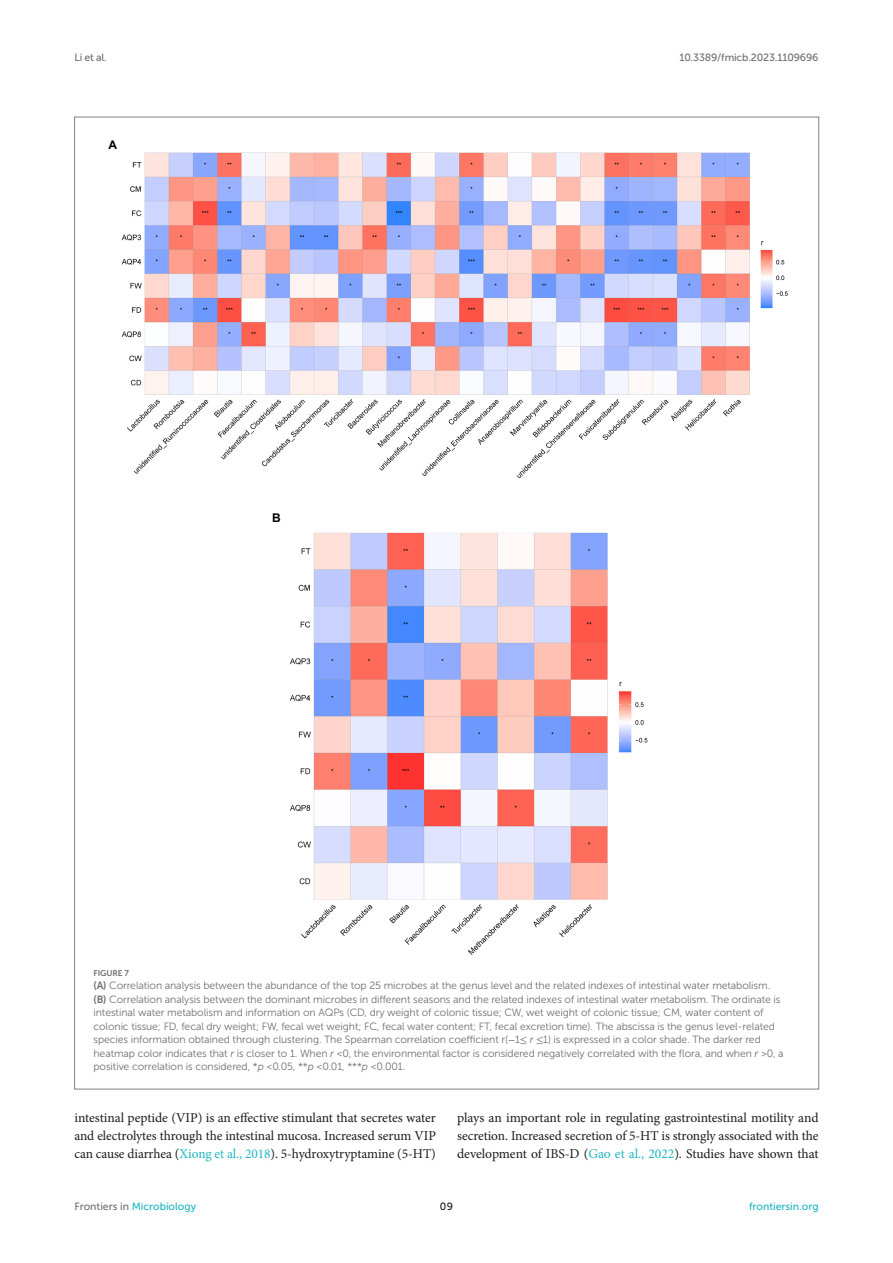
<style>
.page{position:relative;width:893px;height:1263px;background:#fff}
.page>*{position:absolute;margin:0;border:0;box-sizing:border-box;transform-origin:0 0}
.TEXT{font:13.5px/18px "Minion Pro";letter-spacing:-.005em;color:#1b1c1b;text-align:justify}
.t1{font:700 12px "Arial";color:#000}
.FIG_LEG{font:10.5px/13.5px "Museo Sans 300";letter-spacing:-.01em;color:#706f70}
.t2{font:10.5px "Museo Sans 500";color:#1db5c3}
.t3{font:10.5px "Museo Sans 500";letter-spacing:-.015em;color:#706f70}
.t4{font:10.5px "Museo Sans 500";color:#1b1c1b}
.FIG_HD{font:8.25px "Museo Sans 700";letter-spacing:-.01em;color:#706f70}
.s1{font-family:"Museo Sans 700"}
.s2{font-family:"STIX General"}
.s3{font-style:italic}
.s4{color:#1db5c3}
.s5{color:#706f70}
</style>
<div class="page">
<img style="left:121px;top:152px;width:667px;height:803px">
<p class="t3" style="left:74px;top:51px;width:34px">Li et al.</p>
<p class="t3" style="left:679px;top:51px;width:141px">10.3389/fmicb.2023.1109696</p>
<p class="t1" style="left:108px;top:136px;width:10px">A</p>
<p class="t1" style="left:272px;top:510px;width:10px">B</p>
<p class="FIG_HD" style="left:94px;top:968px;width:37px">FIGURE 7</p>
<p class="FIG_LEG" style="left:94px;top:979px;width:692px"><span class="s1">(A)</span> Correlation analysis between the abundance of the top 25 microbes at the genus level and the related indexes of intestinal water metabolism. <span class="s1">(B)</span> Correlation analysis between the dominant microbes in different seasons and the related indexes of intestinal water metabolism. The ordinate is intestinal water metabolism and information on AQPs (CD, dry weight of colonic tissue; CW, wet weight of colonic tissue; CM, water content of colonic tissue; FD, fecal dry weight; FW, fecal wet weight; FC, fecal water content; FT, fecal excretion time). The abscissa is the genus level-related species information obtained through clustering. The Spearman correlation coefficient r(<span class="s2">−</span>1 <span class="s2">≤</span> <span class="s3">r</span> <span class="s2">≤</span> 1) is expressed in a color shade. The darker red heatmap color indicates that <span class="s3">r</span> is closer to 1. When <span class="s3">r</span> &lt; 0, the environmental factor is considered negatively correlated with the flora, and when <span class="s3">r</span> &gt; 0, a positive correlation is considered, *<span class="s3">p</span> &lt; 0.05, **<span class="s3">p</span> &lt; 0.01, ***<span class="s3">p</span> &lt; 0.001.</p>
<p class="TEXT" style="left:74px;top:1109px;width:363px">intestinal peptide (VIP) is an effective stimulant that secretes water and electrolytes through the intestinal mucosa. Increased serum VIP can cause diarrhea (<span class="s4">Xiong et al., 2018</span>). 5-hydroxytryptamine (5-HT)</p>
<p class="TEXT" style="left:457px;top:1109px;width:363px">plays an important role in regulating gastrointestinal motility and secretion. Increased secretion of 5-HT is strongly associated with the development of IBS-D (<span class="s4">Gao et al., 2022</span>). Studies have shown that</p>
<p class="t2" style="left:74px;top:1200px;width:123px"><span class="s5">Frontiers in</span> Microbiology</p>
<p class="t4" style="left:440px;top:1200px;width:15px">09</p>
<p class="t2" style="left:749px;top:1200px;width:71px">frontiersin.org</p>
</div>
